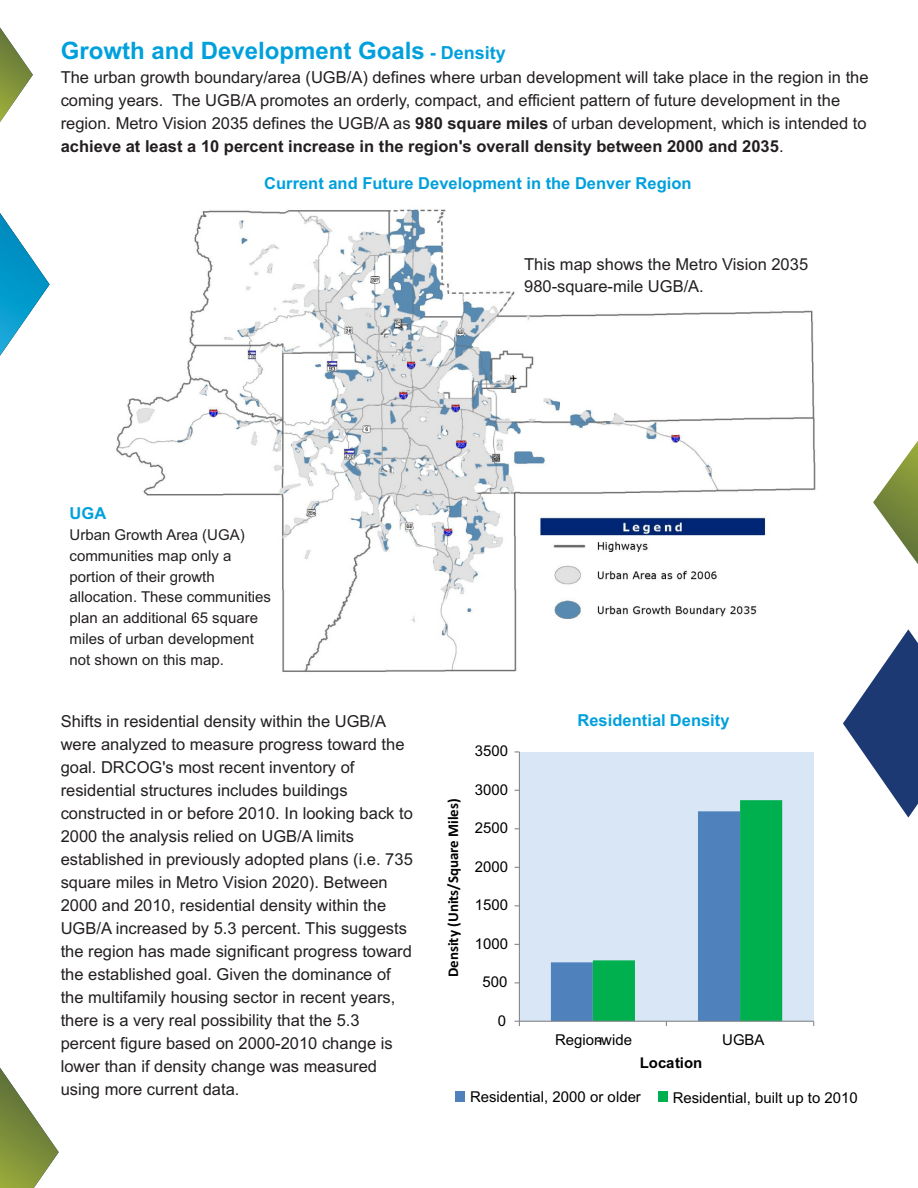
<style>
.page{position:relative;width:918px;height:1188px;background:#fff}
.page>*{position:absolute;margin:0;border:0;box-sizing:border-box;transform-origin:0 0}
.t1{font:700 24px "Arial";color:#00a0dc}
.t2{font:16.5px/23.1px "Arial";color:#231f20}
.t3{font:700 16.5px "Arial";color:#00a0dc}
.t4{font:15px/21px "Arial";color:#231f20}
.t5{font:15px "Arial";color:#000}
.t6{font:700 15px "Calibri";color:#000}
.t7{font:700 15px "Arial";color:#000}
.s1{font-size:18px}
.s2{font-weight:700}
</style>
<div class="page">
<div style="left:455px;top:1091px;width:10px;height:11px;background:#4f82bd"></div>
<div style="left:658px;top:1091px;width:9px;height:11px;background:#00b04f"></div>
<img style="left:116px;top:209px;width:700px;height:463px">
<svg style="left:0;top:1067px;width:59px;height:121px"></svg>
<svg style="left:0;top:27px;width:33px;height:95px"></svg>
<svg style="left:873px;top:440px;width:45px;height:124px"></svg>
<svg style="left:0;top:213px;width:50px;height:143px"></svg>
<svg style="left:843px;top:629px;width:75px;height:189px"></svg>
<svg style="left:455px;top:232px;width:361px;height:32px"></svg>
<div style="left:519px;top:752px;width:295px;height:269px;background:#d9e6f5"></div>
<hr style="left:519px;top:752px;width:1px;height:269px;background:#868686">
<hr style="left:519px;top:1021px;width:295px;height:1px;background:#868686">
<svg style="left:515px;top:1021px;width:5px;height:5px"></svg>
<svg style="left:551px;top:800px;width:231px;height:226px"></svg>
<h1 class="t1" style="left:61px;top:41px;width:447px">Growth and Development Goals <span class="s1">- Density</span></h1>
<p class="t2" style="left:61px;top:67px;width:809px">The urban growth boundary/area (UGB/A) defines where urban development will take place in the region in the coming years. The UGB/A promotes an orderly, compact, and efficient pattern of future development in the region. Metro Vision 2035 defines the UGB/A as <span class="s2">980 square miles</span> of urban development, which is intended to <span class="s2">achieve at least a 10 percent increase in the region's overall density between 2000 and 2035</span>.</p>
<p class="t3" style="left:264px;top:177px;width:429px">Current and Future Development in the Denver Region</p>
<p class="t2" style="left:524px;top:255px;width:285px;line-height:22px">This map shows the Metro Vision 2035<br>980-square-mile UGB/A.</p>
<p class="t3" style="left:70px;top:507px;width:38px">UGA</p>
<p class="t4" style="left:70px;top:525px;width:203px">Urban Growth Area (UGA) communities map only a portion of their growth allocation. These communities plan an additional 65 square miles of urban development not shown on this map.</p>
<p class="t2" style="left:61px;top:711px;width:354px">Shifts in residential density within the UGB/A were analyzed to measure progress toward the goal. DRCOG's most recent inventory of residential structures includes buildings constructed in or before 2010. In looking back to 2000 the analysis relied on UGB/A limits established in previously adopted plans (i.e. 735 square miles in Metro Vision 2020). Between 2000 and 2010, residential density within the UGB/A increased by 5.3 percent. This suggests the region has made significant progress toward the established goal. Given the dominance of the multifamily housing sector in recent years, there is a very real possibility that the 5.3 percent figure based on 2000-2010 change is lower than if density change was measured using more current data.</p>
<p class="t6" style="left:447px;top:977px;width:180px;rotate:-90deg">Density (Units/Square Miles)</p>
<p class="t5" style="left:475px;top:745px;width:35px">3500</p>
<p class="t5" style="left:475px;top:784px;width:35px">3000</p>
<p class="t5" style="left:475px;top:822px;width:35px">2500</p>
<p class="t5" style="left:475px;top:861px;width:35px">2000</p>
<p class="t5" style="left:475px;top:899px;width:35px">1500</p>
<p class="t5" style="left:475px;top:938px;width:35px">1000</p>
<p class="t5" style="left:483px;top:976px;width:26px">500</p>
<p class="t3" style="left:577px;top:714px;width:154px">Residential Density</p>
<p class="t5" style="left:498px;top:1015px;width:10px">0</p>
<p class="t5" style="left:555px;top:1034px;width:78px">Region-wide</p>
<p class="t5" style="left:722px;top:1034px;width:44px">UGBA</p>
<p class="t7" style="left:640px;top:1057px;width:64px">Location</p>
<p class="t5" style="left:470px;top:1091px;width:172px">Residential, 2000 or older</p>
<p class="t5" style="left:673px;top:1092px;width:187px">Residential, built up to 2010</p>
</div>
